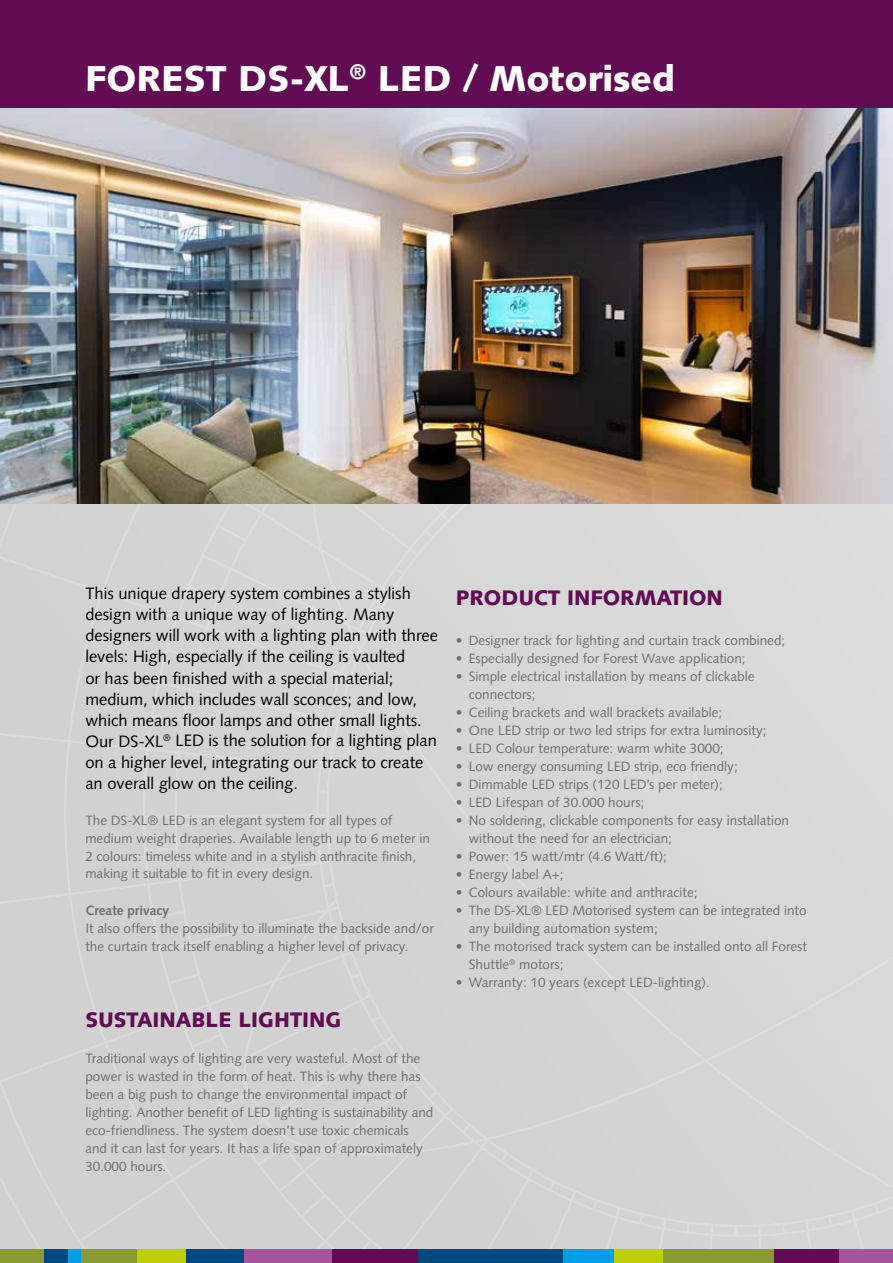
<style>
.page{position:relative;width:893px;height:1263px;background:#fff}
.page>*{position:absolute;margin:0;border:0;box-sizing:border-box;transform-origin:0 0}
.t1{font:900 36px "Syntax";color:#fff}
.t2{font:900 21px "Syntax";color:#610c53}
.t3{font:16.5px/21px "Syntax";color:#000}
.t4{font:13.5px/18px "Syntax";color:#706f6f}
.t5{font:700 13.5px "Syntax";color:#706f6f}
</style>
<div class="page">
<div style="left:0;top:504px;width:893px;height:746px;background:#d4d4d4"></div>
<div style="left:0;top:0;width:893px;height:108px;background:#610c53"></div>
<div style="left:243px;top:1250px;width:90px;height:13px;background:#a2559d"></div>
<div style="left:836px;top:1250px;width:57px;height:13px;background:#a2559d"></div>
<div style="left:0;top:1250px;width:44px;height:13px;background:#899a32"></div>
<div style="left:68px;top:1250px;width:13px;height:13px;background:#009fe3"></div>
<div style="left:562px;top:1250px;width:52px;height:13px;background:#009fe3"></div>
<div style="left:186px;top:1250px;width:58px;height:13px;background:#00497f"></div>
<div style="left:418px;top:1250px;width:144px;height:13px;background:#00497f"></div>
<div style="left:44px;top:1250px;width:24px;height:13px;background:#00497f"></div>
<div style="left:333px;top:1250px;width:85px;height:13px;background:#610c53"></div>
<div style="left:773px;top:1250px;width:66px;height:13px;background:#610c53"></div>
<div style="left:81px;top:1250px;width:56px;height:13px;background:#899a32"></div>
<div style="left:662px;top:1250px;width:112px;height:13px;background:#899a32"></div>
<div style="left:137px;top:1250px;width:49px;height:13px;background:#bccf00"></div>
<div style="left:614px;top:1250px;width:48px;height:13px;background:#bccf00"></div>
<img style="left:0;top:108px;width:893px;height:396px">
<h1 class="t1" style="left:85px;top:57px;width:592px">FOREST DS-XL<sup>®</sup> LED / Motorised</h1>
<p class="t3" style="left:85px;top:583px;width:354px">This unique drapery system combines a stylish design with a unique way of lighting. Many designers will work with a lighting plan with three levels: High, especially if the ceiling is vaulted<br>or has been finished with a special material; medium, which includes wall sconces; and low, which means floor lamps and other small lights.<br>Our DS-XL<sup>®</sup> LED is the solution for a lighting plan on a higher level, integrating our track to create an overall glow on the ceiling.</p>
<p class="t4" style="left:85px;top:811px;width:346px">The DS-XL® LED is an elegant system for all types of medium weight draperies. Available length up to 6 meter in 2 colours: timeless white and in a stylish anthracite finish, making it suitable to fit in every design.</p>
<p class="t5" style="left:85px;top:902px;width:85px">Create privacy</p>
<p class="t4" style="left:85px;top:919px;width:350px">It also offers the possibility to illuminate the backside and/or the curtain track itself enabling a higher level of privacy.</p>
<h2 class="t2" style="left:85px;top:1007px;width:258px">SUSTAINABLE LIGHTING</h2>
<p class="t4" style="left:85px;top:1049px;width:350px">Traditional ways of lighting are very wasteful. Most of the power is wasted in the form of heat. This is why there has been a big push to change the environmental impact of lighting. Another benefit of LED lighting is sustainability and eco-friendliness. The system doesn’t use toxic chemicals and it can last for years. It has a life span of approximately 30.000 hours.</p>
<h2 class="t2" style="left:456px;top:585px;width:268px">PRODUCT INFORMATION</h2>
<p class="t4" style="left:456px;top:631px;width:331px">• Designer track for lighting and curtain track combined;</p>
<p class="t4" style="left:456px;top:649px;width:291px">• Especially designed for Forest Wave application;</p>
<p class="t4" style="left:469px;top:667px;width:287px;text-indent:-13px">• Simple electrical installation by means of clickable connectors;</p>
<p class="t4" style="left:456px;top:703px;width:268px">• Ceiling brackets and wall brackets available;</p>
<p class="t4" style="left:456px;top:721px;width:312px">• One LED strip or two led strips for extra luminosity;</p>
<p class="t4" style="left:456px;top:739px;width:269px">• LED Colour temperature: warm white 3000;</p>
<p class="t4" style="left:456px;top:757px;width:283px">• Low energy consuming LED strip, eco friendly;</p>
<p class="t4" style="left:456px;top:775px;width:268px">• Dimmable LED strips (120 LED’s per meter);</p>
<p class="t4" style="left:456px;top:793px;width:190px">• LED Lifespan of 30.000 hours;</p>
<p class="t4" style="left:469px;top:811px;width:322px;text-indent:-13px">• No soldering, clickable components for easy installation without the need for an electrician;</p>
<p class="t4" style="left:456px;top:847px;width:213px">• Power: 15 watt/mtr (4.6 Watt/ft);</p>
<p class="t4" style="left:456px;top:865px;width:109px">• Energy label A+;</p>
<p class="t4" style="left:456px;top:883px;width:243px">• Colours available: white and anthracite;</p>
<p class="t4" style="left:469px;top:901px;width:339px;text-indent:-13px">• The DS-XL® LED Motorised system can be integrated into any building automation system;</p>
<p class="t4" style="left:469px;top:937px;width:340px;text-indent:-13px">• The motorised track system can be installed onto all Forest<br>Shuttle<sup>®</sup> motors;</p>
<p class="t4" style="left:456px;top:973px;width:255px">• Warranty: 10 years (except LED-lighting).</p>
</div>
